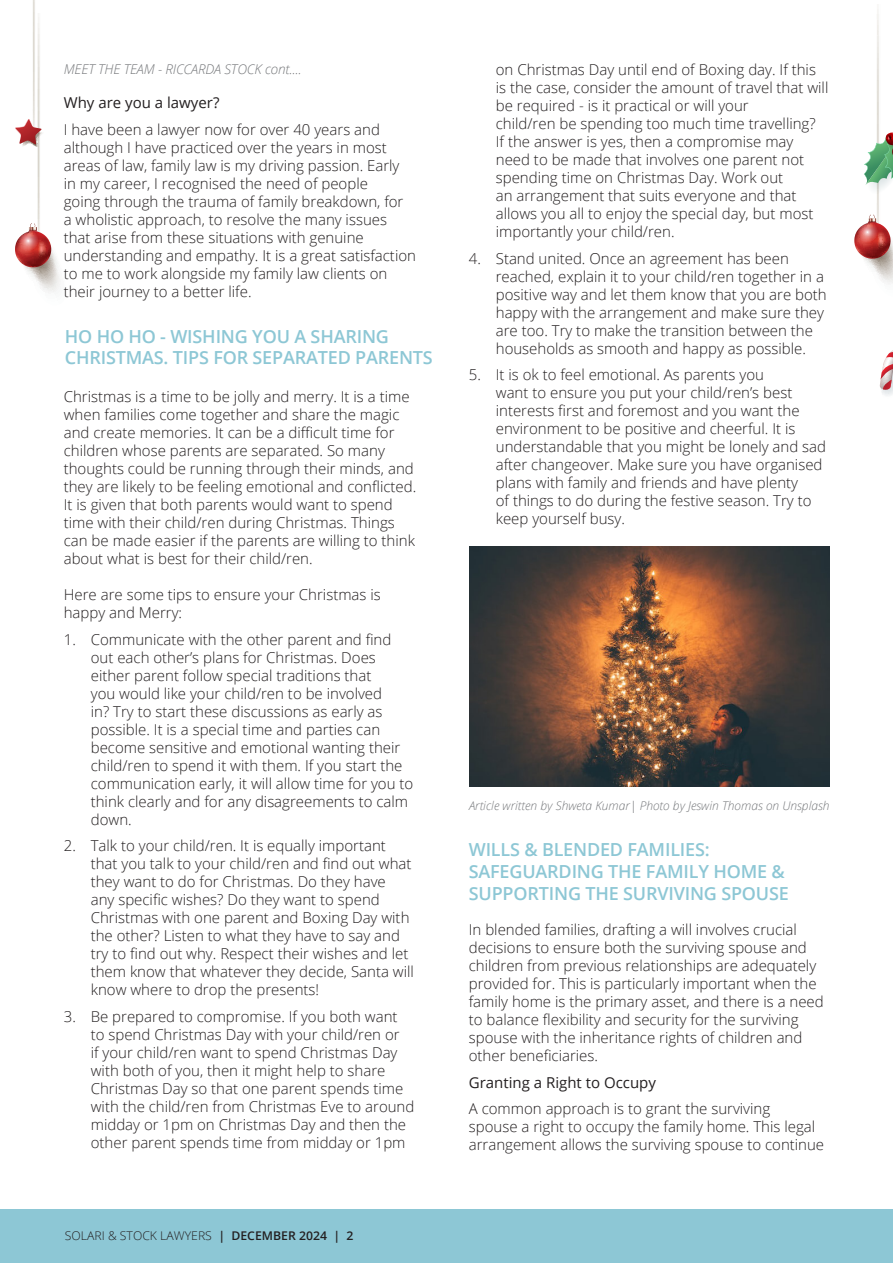
<style>
.page{position:relative;width:893px;height:1263px;background:#fff}
.page>*{position:absolute;margin:0;border:0;box-sizing:border-box;transform-origin:0 0}
.t1{font:600 18px/21.6px "Open Sans";letter-spacing:-.01em;color:#8dc7d5}
.t2{font:300 15px/18px "Open Sans";color:#231f20}
.t3{font:15px "Open Sans";color:#231f20}
.t4{font:italic 300 13.5px "Open Sans";letter-spacing:-.01em;color:#76787b}
.t5{font:italic 300 12px "Open Sans";color:#76787b}
.t6{font:300 12px "Open Sans";color:#231f20}
.s1{font-weight:600}
</style>
<div class="page">
<div style="left:0;top:1209px;width:893px;height:54px;background:#8dc7d5"></div>
<svg style="left:880px;top:350px;width:13px;height:46px"></svg>
<svg style="left:877px;top:9px;width:2px;height:205px"></svg>
<svg style="left:854px;top:214px;width:39px;height:70px"></svg>
<hr style="left:871px;top:5px;width:2px;height:210px;background:#fff">
<img style="left:469px;top:546px;width:360px;height:241px">
<svg style="left:864px;top:133px;width:29px;height:61px"></svg>
<svg style="left:37px;top:17px;width:3px;height:206px"></svg>
<svg style="left:15px;top:223px;width:45px;height:70px"></svg>
<hr style="left:32px;top:13px;width:1px;height:211px;background:#fff">
<svg style="left:33px;top:0;width:2px;height:119px"></svg>
<svg style="left:15px;top:119px;width:27px;height:29px"></svg>
<p class="t4" style="left:64px;top:60px;width:239px">MEET THE TEAM - RICCARDA STOCK cont....</p>
<p class="t3" style="left:64px;top:92px;width:157px">Why are you a lawyer?</p>
<p class="t2" style="left:64px;top:120px;width:354px">I have been a lawyer now for over 40 years and although I have practiced over the years in most areas of law, family law is my driving passion. Early<br>in my career, I recognised the need of people<br>going through the trauma of family breakdown, for<br>a wholistic approach, to resolve the many issues that arise from these situations with genuine understanding and empathy. It is a great satisfaction to me to work alongside my family law clients on their journey to a better life.</p>
<p class="t1" style="left:65px;top:325px;width:369px">HO HO HO - WISHING YOU A SHARING<br>CHRISTMAS. TIPS FOR SEPARATED PARENTS</p>
<p class="t2" style="left:64px;top:387px;width:354px">Christmas is a time to be jolly and merry. It is a time when families come together and share the magic and create memories. It can be a difficult time for children whose parents are separated. So many thoughts could be running through their minds, and they are likely to be feeling emotional and conflicted.<br>It is given that both parents would want to spend time with their child/ren during Christmas. Things can be made easier if the parents are willing to think about what is best for their child/ren.</p>
<p class="t2" style="left:64px;top:585px;width:319px">Here are some tips to ensure your Christmas is happy and Merry:</p>
<p class="t2" style="left:91px;top:630px;width:324px;text-indent:-27px">1. Communicate with the other parent and find out each other’s plans for Christmas. Does either parent follow special traditions that<br>you would like your child/ren to be involved<br>in? Try to start these discussions as early as possible. It is a special time and parties can become sensitive and emotional wanting their child/ren to spend it with them. If you start the communication early, it will allow time for you to think clearly and for any disagreements to calm down.</p>
<p class="t2" style="left:91px;top:836px;width:325px;text-indent:-27px">2. Talk to your child/ren. It is equally important that you talk to your child/ren and find out what they want to do for Christmas. Do they have<br>any specific wishes? Do they want to spend Christmas with one parent and Boxing Day with the other? Listen to what they have to say and try to find out why. Respect their wishes and let them know that whatever they decide, Santa will know where to drop the presents!</p>
<p class="t2" style="left:91px;top:1007px;width:325px;text-indent:-27px">3. Be prepared to compromise. If you both want to spend Christmas Day with your child/ren or<br>if your child/ren want to spend Christmas Day with both of you, then it might help to share Christmas Day so that one parent spends time with the child/ren from Christmas Eve to around midday or 1pm on Christmas Day and then the other parent spends time from midday or 1pm</p>
<p class="t6" style="left:65px;top:1227px;width:290px">SOLARI &amp; STOCK LAWYERS <span class="s1">| DECEMBER 2024 | 2</span></p>
<p class="t2" style="left:496px;top:60px;width:334px">on Christmas Day until end of Boxing day. If this is the case, consider the amount of travel that will be required - is it practical or will your<br>child/ren be spending too much time travelling?<br>If the answer is yes, then a compromise may need to be made that involves one parent not spending time on Christmas Day. Work out<br>an arrangement that suits everyone and that allows you all to enjoy the special day, but most importantly your child/ren.</p>
<p class="t2" style="left:496px;top:249px;width:332px;text-indent:-27px">4. Stand united. Once an agreement has been reached, explain it to your child/ren together in a positive way and let them know that you are both happy with the arrangement and make sure they are too. Try to make the transition between the households as smooth and happy as possible.</p>
<p class="t2" style="left:496px;top:365px;width:332px;text-indent:-27px">5. It is ok to feel emotional. As parents you<br>want to ensure you put your child/ren’s best interests first and foremost and you want the environment to be positive and cheerful. It is understandable that you might be lonely and sad after changeover. Make sure you have organised plans with family and friends and have plenty<br>of things to do during the festive season. Try to keep yourself busy.</p>
<p class="t5" style="left:469px;top:797px;width:362px">Article written by Shweta Kumar| Photo by Jeswin Thomas on Unsplash</p>
<p class="t1" style="left:469px;top:839px;width:322px">WILLS &amp; BLENDED FAMILIES:<br>SAFEGUARDING THE FAMILY HOME &amp;<br>SUPPORTING THE SURVIVING SPOUSE</p>
<p class="t2" style="left:469px;top:920px;width:356px">In blended families, drafting a will involves crucial decisions to ensure both the surviving spouse and children from previous relationships are adequately provided for. This is particularly important when the family home is the primary asset, and there is a need to balance flexibility and security for the surviving spouse with the inheritance rights of children and other beneficiaries.</p>
<p class="t3" style="left:469px;top:1072px;width:189px">Granting a Right to Occupy</p>
<p class="t2" style="left:469px;top:1099px;width:357px">A common approach is to grant the surviving<br>spouse a right to occupy the family home. This legal arrangement allows the surviving spouse to continue</p>
</div>
